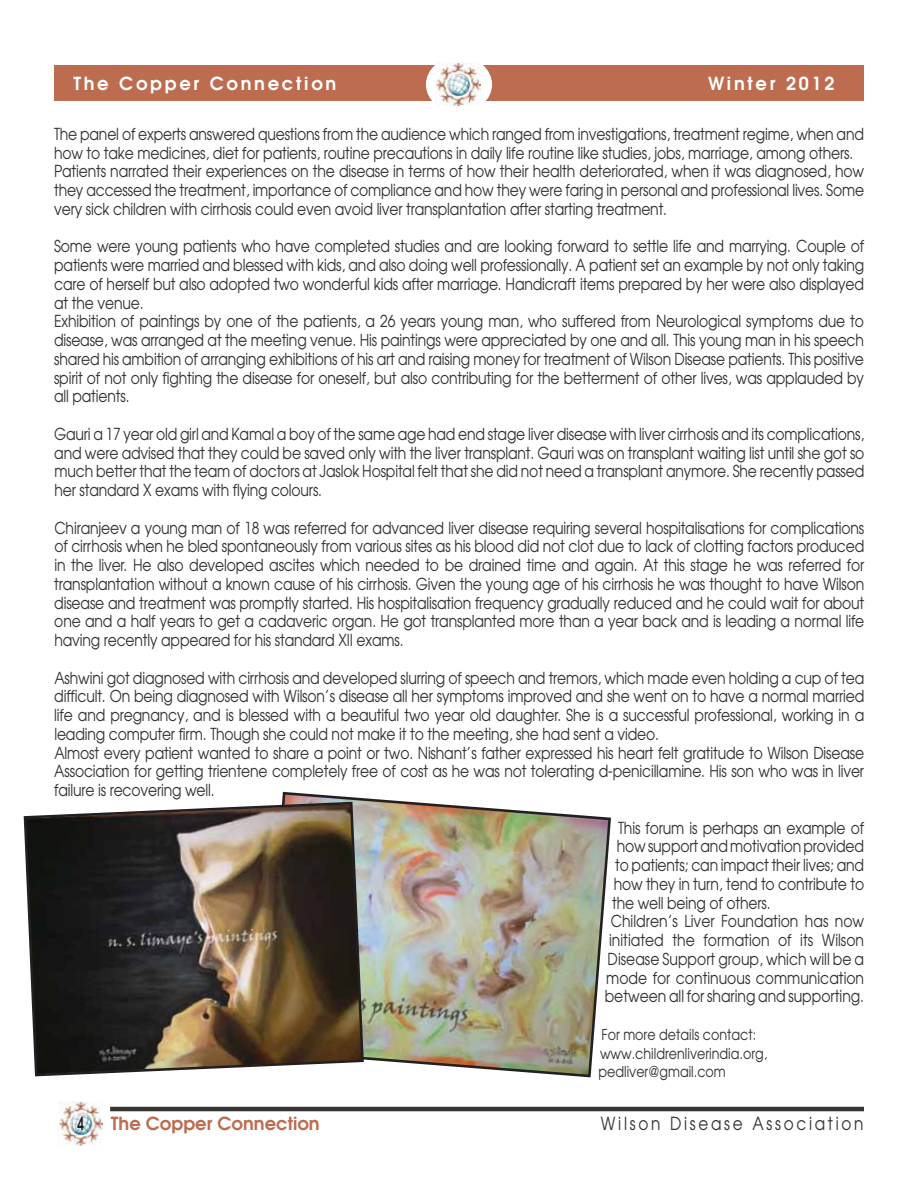
<style>
.page{position:relative;width:918px;height:1188px;background:#fff}
.page>*{position:absolute;margin:0;border:0;box-sizing:border-box;transform-origin:0 0}
.t1{font:600 18px "Avant Garde";letter-spacing:.15em;color:#fff}
.t2{font:100 18px "Avant Garde";letter-spacing:.15em;color:#363533}
.t3{font:600 18px "Avant Garde";color:#bd6c50}
.t4{font:600 18px "Avant Garde";color:#231f20;scale:.67 1}
.t5{font:100 16.5px/18.8px "Avant Garde";letter-spacing:-.01em;color:#333}
.t6{font:100 15px/18.8px "Avant Garde";color:#333}
</style>
<div class="page">
<div style="left:54px;top:65px;width:810px;height:36px;background:#bd6c50"></div>
<hr style="left:110px;top:1107px;width:754px;height:4px;background:#363533">
<img style="left:58px;top:1102px;width:45px;height:43px">
<div style="left:426px;top:56px;width:66px;height:57px;background:#fff;border-radius:50%"></div>
<img style="left:436px;top:63px;width:44px;height:43px">
<img style="left:282px;top:791px;width:329px;height:287px">
<img style="left:23px;top:800px;width:342px;height:278px">
<p class="t1" style="left:74px;top:72px;width:264px">The Copper Connection</p>
<p class="t1" style="left:708px;top:72px;width:128px">Winter 2012</p>
<p class="t5" style="left:54px;top:124px;width:812px">The panel of experts answered questions from the audience which ranged from investigations, treatment regime, when and how to take medicines, diet for patients, routine precautions in daily life routine like studies, jobs, marriage, among others.<br>Patients narrated their experiences on the disease in terms of how their health deteriorated, when it was diagnosed, how they accessed the treatment, importance of compliance and how they were faring in personal and professional lives. Some very sick children with cirrhosis could even avoid liver transplantation after starting treatment.</p>
<p class="t5" style="left:54px;top:237px;width:812px">Some were young patients who have completed studies and are looking forward to settle life and marrying. Couple of patients were married and blessed with kids, and also doing well professionally. A patient set an example by not only taking care of herself but also adopted two wonderful kids after marriage. Handicraft items prepared by her were also displayed at the venue.<br>Exhibition of paintings by one of the patients, a 26 years young man, who suffered from Neurological symptoms due to disease, was arranged at the meeting venue. His paintings were appreciated by one and all. This young man in his speech shared his ambition of arranging exhibitions of his art and raising money for treatment of Wilson Disease patients. This positive spirit of not only fighting the disease for oneself, but also contributing for the betterment of other lives, was applauded by all patients.</p>
<p class="t5" style="left:54px;top:424px;width:812px;text-align:justify">Gauri a 17 year old girl and Kamal a boy of the same age had end stage liver disease with liver cirrhosis and its complications, and were advised that they could be saved only with the liver transplant. Gauri was on transplant waiting list until she got so much better that the team of doctors at Jaslok Hospital felt that she did not need a transplant anymore. She recently passed her standard X exams with flying colours.</p>
<p class="t5" style="left:54px;top:518px;width:812px;text-align:justify">Chiranjeev a young man of 18 was referred for advanced liver disease requiring several hospitalisations for complications of cirrhosis when he bled spontaneously from various sites as his blood did not clot due to lack of clotting factors produced in the liver. He also developed ascites which needed to be drained time and again. At this stage he was referred for transplantation without a known cause of his cirrhosis. Given the young age of his cirrhosis he was thought to have Wilson disease and treatment was promptly started. His hospitalisation frequency gradually reduced and he could wait for about one and a half years to get a cadaveric organ. He got transplanted more than a year back and is leading a normal life having recently appeared for his standard XII exams.</p>
<p class="t5" style="left:54px;top:668px;width:812px">Ashwini got diagnosed with cirrhosis and developed slurring of speech and tremors, which made even holding a cup of tea difficult. On being diagnosed with Wilson’s disease all her symptoms improved and she went on to have a normal married life and pregnancy, and is blessed with a beautiful two year old daughter. She is a successful professional, working in a leading computer firm. Though she could not make it to the meeting, she had sent a video.<br>Almost every patient wanted to share a point or two. Nishant’s father expressed his heart felt gratitude to Wilson Disease Association for getting trientene completely free of cost as he was not tolerating d-penicillamine. His son who was in liver failure is recovering well.</p>
<p class="t5" style="left:618px;top:818px;width:247px">This forum is perhaps an example of</p>
<p class="t5" style="left:617px;top:837px;width:249px">how support and motivation provided</p>
<p class="t5" style="left:615px;top:855px;width:250px">to patients; can impact their lives; and</p>
<p class="t5" style="left:614px;top:874px;width:252px">how they in turn, tend to contribute to</p>
<p class="t5" style="left:612px;top:893px;width:160px">the well being of others.</p>
<p class="t5" style="left:611px;top:912px;width:255px">Children’s Liver Foundation has now</p>
<p class="t5" style="left:609px;top:930px;width:256px">initiated the formation of its Wilson</p>
<p class="t5" style="left:608px;top:949px;width:258px">Disease Support group, which will be a</p>
<p class="t5" style="left:606px;top:968px;width:260px">mode for continuous communication</p>
<p class="t5" style="left:605px;top:987px;width:261px">between all for sharing and supporting.</p>
<p class="t6" style="left:598px;top:1025px;width:170px">For more details contact: www.childrenliverindia.org, pedliver@gmail.com</p>
<p class="t4" style="left:77px;top:1111px;width:12px">4</p>
<p class="t3" style="left:111px;top:1111px;width:210px">The Copper Connection</p>
<p class="t2" style="left:601px;top:1112px;width:264px">Wilson Disease Association</p>
</div>
